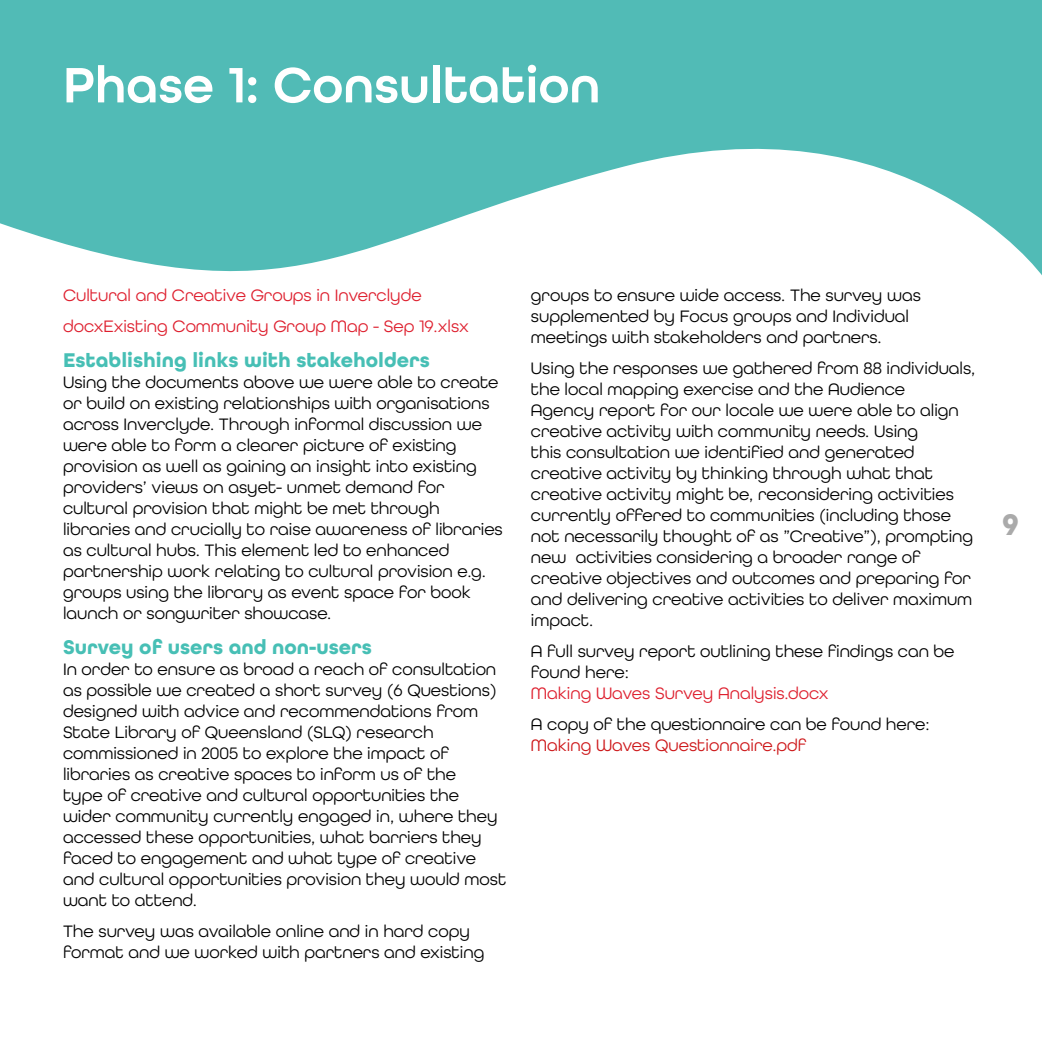
<style>
.page{position:relative;width:1042px;height:1042px;background:#fff}
.page>*{position:absolute;margin:0;border:0;box-sizing:border-box;transform-origin:0 0}
.t1{font:600 52.5px "All Round Gothic";color:#fff}
.t2{font:700 31.5px "All Round Gothic";color:#aaa}
.t3{font:700 21px "All Round Gothic";color:#47bfb5}
.t4{font:17.5px/21px "All Round Gothic";color:#000}
.t5{font:17.5px/31px "All Round Gothic";color:#de1f2e}
.t6{font:17.5px "All Round Gothic";color:#cd1719}
</style>
<div class="page">
<svg style="left:0;top:0;width:1042px;height:275px;fill:#51bbb6"></svg>
<h1 class="t1" style="left:63px;top:54px;width:539px">Phase 1: Consultation</h1>
<p class="t5" style="left:63px;top:279px;width:407px">Cultural and Creative Groups in Inverclyde docxExisting Community Group Map - Sep 19.xlsx</p>
<p class="t3" style="left:63px;top:347px;width:368px">Establishing links with stakeholders</p>
<p class="t4" style="left:63px;top:371px;width:441px">Using the documents above we were able to create or build on existing relationships with organisations across Inverclyde. Through informal discussion we were able to form a clearer picture of existing provision as well as gaining an insight into existing providers’ views on asyet- unmet demand for cultural provision that might be met through libraries and crucially to raise awareness of libraries as cultural hubs. This element led to enhanced partnership work relating to cultural provision e.g. groups using the library as event space for book launch or songwriter showcase.</p>
<p class="t3" style="left:63px;top:635px;width:310px">Survey of users and non-users</p>
<p class="t4" style="left:63px;top:658px;width:445px">In order to ensure as broad a reach of consultation as possible we created a short survey (6 Questions) designed with advice and recommendations from State Library of Queensland (SLQ) research commissioned in 2005 to explore the impact of libraries as creative spaces to inform us of the<br>type of creative and cultural opportunities the wider community currently engaged in, where they accessed these opportunities, what barriers they faced to engagement and what type of creative and cultural opportunities provision they would most want to attend.</p>
<p class="t4" style="left:63px;top:920px;width:423px">The survey was available online and in hard copy format and we worked with partners and existing</p>
<p class="t4" style="left:531px;top:284px;width:391px">groups to ensure wide access. The survey was supplemented by Focus groups and Individual meetings with stakeholders and partners.</p>
<p class="t4" style="left:531px;top:357px;width:446px">Using the responses we gathered from 88 individuals, the local mapping exercise and the Audience<br>Agency report for our locale we were able to align creative activity with community needs. Using<br>this consultation we identified and generated creative activity by thinking through what that creative activity might be, reconsidering activities currently offered to communities (including those not necessarily thought of as ”Creative”), prompting new activities considering a broader range of creative objectives and outcomes and preparing for and delivering creative activities to deliver maximum impact.</p>
<p class="t4" style="left:531px;top:640px;width:425px">A full survey report outlining these findings can be found here:</p>
<p class="t5" style="left:531px;top:677px;width:299px">Making Waves Survey Analysis.docx</p>
<p class="t4" style="left:531px;top:713px;width:400px">A copy of the questionnaire can be found here:</p>
<p class="t6" style="left:531px;top:734px;width:277px">Making Waves Questionnaire.pdf</p>
<h2 class="t2" style="left:1002px;top:505px;width:18px">9</h2>
</div>
